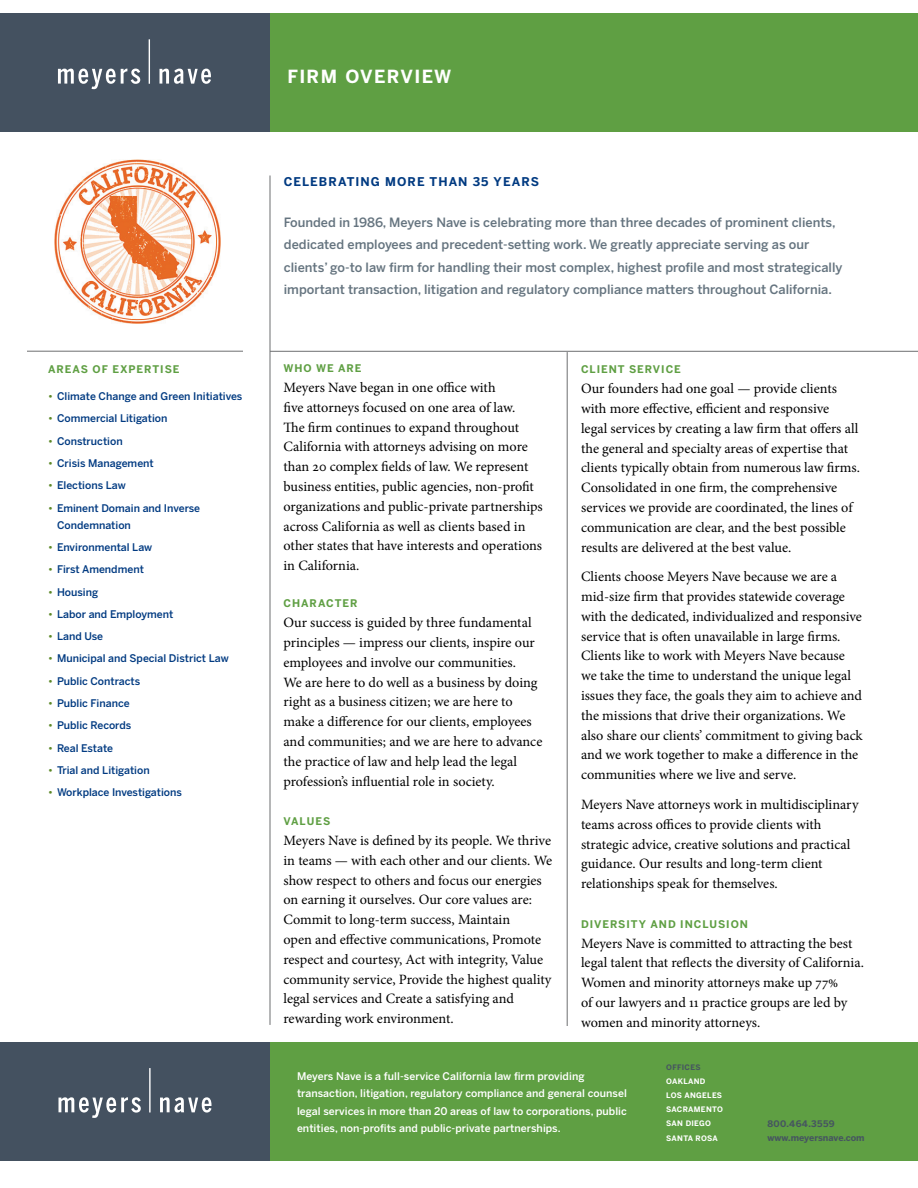
<style>
.page{position:relative;width:918px;height:1188px;background:#fff}
.page>*{position:absolute;margin:0;border:0;box-sizing:border-box;transform-origin:0 0}
.heading_1_title{font:700 18px "Benton Sans";letter-spacing:.075em;color:#fff}
.text_1_body{font:14.25px/19.8px "Minion Pro";color:#000}
.text_0_intro{font:500 12.75px/22.5px "Benton Sans";color:#65747f}
.heading_2_main{font:700 12px "Benton Sans";letter-spacing:.085em;color:#013a81}
.t1{font:500 10.5px/17.2px "Benton Sans";color:#013a81}
.text_3_footer{font:500 10.5px/17.4px "Benton Sans";letter-spacing:.005em;color:#fff}
.heading_2_main-2{font:700 10.5px "Benton Sans";letter-spacing:.09em;color:#5f9f43}
.text_1_body-2{font:700 10.5px "Benton Sans";letter-spacing:.09em;color:#5f9f43}
.text_3_footer_addres{font:700 9px "Benton Sans";letter-spacing:.005em;color:#465560}
.text_3_footer_addres-2{font:700 9px "Benton Sans";letter-spacing:.04em;color:#465560}
.text_3_footer_office{font:700 7.5px "Benton Sans";letter-spacing:.04em;color:#fff}
.text_3_footer_office-2{font:700 7.5px "Benton Sans";letter-spacing:.04em;color:#465560}
.s1{color:#5d8827}
</style>
<div class="page">
<div style="left:0;top:1042px;width:270px;height:119px;background:#445160"></div>
<svg style="left:58px;top:1097px;width:83px;height:21px"></svg>
<svg style="left:160px;top:1097px;width:51px;height:16px"></svg>
<hr style="left:149px;top:1068px;width:2px;height:44px;background:#fff">
<div style="left:270px;top:1042px;width:648px;height:119px;background:#5f9f43"></div>
<hr style="left:270px;top:351px;width:648px;height:1px;background:#6d6f71">
<hr style="left:270px;top:176px;width:1px;height:849px;background:#6d6f71">
<hr style="left:567px;top:352px;width:1px;height:674px;background:#6d6f71">
<div style="left:269px;top:14px;width:649px;height:118px;background:#5f9f43"></div>
<div style="left:0;top:14px;width:269px;height:118px;background:#445160"></div>
<svg style="left:58px;top:69px;width:82px;height:20px"></svg>
<svg style="left:160px;top:69px;width:51px;height:15px"></svg>
<hr style="left:149px;top:39px;width:1px;height:45px;background:#fff">
<hr style="left:27px;top:351px;width:216px;height:1px;background:#6d6f71">
<img style="left:54px;top:160px;width:167px;height:164px">
<p class="heading_2_main-2" style="left:48px;top:363px;width:133px">AREAS OF EXPERTISE</p>
<p class="t1" style="left:48px;top:388px;width:196px"><span class="s1">•</span> Climate Change and Green Initiatives</p>
<p class="t1" style="left:48px;top:410px;width:121px"><span class="s1">•</span> Commercial Litigation</p>
<p class="t1" style="left:48px;top:432px;width:76px"><span class="s1">•</span> Construction</p>
<p class="t1" style="left:48px;top:454px;width:107px"><span class="s1">•</span> Crisis Management</p>
<p class="t1" style="left:48px;top:477px;width:79px"><span class="s1">•</span> Elections Law</p>
<p class="t1" style="left:57px;top:499px;width:145px;text-indent:-9px"><span class="s1">•</span> Eminent Domain and Inverse<br>Condemnation</p>
<p class="t1" style="left:48px;top:539px;width:106px"><span class="s1">•</span> Environmental Law</p>
<p class="t1" style="left:48px;top:561px;width:97px"><span class="s1">•</span> First Amendment</p>
<p class="t1" style="left:48px;top:583px;width:52px"><span class="s1">•</span> Housing</p>
<p class="t1" style="left:48px;top:605px;width:127px"><span class="s1">•</span> Labor and Employment</p>
<p class="t1" style="left:48px;top:628px;width:57px"><span class="s1">•</span> Land Use</p>
<p class="t1" style="left:48px;top:650px;width:182px"><span class="s1">•</span> Municipal and Special District Law</p>
<p class="t1" style="left:48px;top:672px;width:94px"><span class="s1">•</span> Public Contracts</p>
<p class="t1" style="left:48px;top:694px;width:83px"><span class="s1">•</span> Public Finance</p>
<p class="t1" style="left:48px;top:717px;width:85px"><span class="s1">•</span> Public Records</p>
<p class="t1" style="left:48px;top:739px;width:67px"><span class="s1">•</span> Real Estate</p>
<p class="t1" style="left:48px;top:761px;width:103px"><span class="s1">•</span> Trial and Litigation</p>
<p class="t1" style="left:48px;top:784px;width:136px"><span class="s1">•</span> Workplace Investigations</p>
<p class="heading_1_title" style="left:287px;top:66px;width:166px">FIRM OVERVIEW</p>
<p class="heading_2_main" style="left:284px;top:175px;width:257px">CELEBRATING MORE THAN 35 YEARS</p>
<p class="text_0_intro" style="left:284px;top:211px;width:560px">Founded in 1986, Meyers Nave is celebrating more than three decades of prominent clients, dedicated employees and precedent-setting work. We greatly appreciate serving as our clients’ go-to law firm for handling their most complex, highest profile and most strategically important transaction, litigation and regulatory compliance matters throughout California.</p>
<p class="heading_2_main-2" style="left:284px;top:362px;width:80px">WHO WE ARE</p>
<p class="text_1_body" style="left:284px;top:378px;width:261px">Meyers Nave began in one office with<br>five attorneys focused on one area of law.<br>The firm continues to expand throughout California with attorneys advising on more than 20 complex fields of law. We represent business entities, public agencies, non-profit organizations and public-private partnerships across California as well as clients based in other states that have interests and operations in California.</p>
<p class="text_1_body-2" style="left:284px;top:597px;width:76px">CHARACTER</p>
<p class="text_1_body" style="left:284px;top:613px;width:260px">Our success is guided by three fundamental principles — impress our clients, inspire our employees and involve our communities.<br>We are here to do well as a business by doing right as a business citizen; we are here to make a difference for our clients, employees and communities; and we are here to advance the practice of law and help lead the legal profession’s influential role in society.</p>
<p class="heading_2_main-2" style="left:284px;top:815px;width:48px">VALUES</p>
<p class="text_1_body" style="left:284px;top:831px;width:270px">Meyers Nave is defined by its people. We thrive in teams — with each other and our clients. We show respect to others and focus our energies on earning it ourselves. Our core values are:<br>Commit to long-term success, Maintain<br>open and effective communications, Promote respect and courtesy, Act with integrity, Value community service, Provide the highest quality legal services and Create a satisfying and rewarding work environment.</p>
<p class="heading_2_main-2" style="left:581px;top:363px;width:101px">CLIENT SERVICE</p>
<p class="text_1_body" style="left:581px;top:379px;width:280px">Our founders had one goal — provide clients with more effective, efficient and responsive<br>legal services by creating a law firm that offers all the general and specialty areas of expertise that clients typically obtain from numerous law firms.<br>Consolidated in one firm, the comprehensive services we provide are coordinated, the lines of communication are clear, and the best possible results are delivered at the best value.</p>
<p class="text_1_body" style="left:581px;top:567px;width:283px">Clients choose Meyers Nave because we are a mid-size firm that provides statewide coverage with the dedicated, individualized and responsive service that is often unavailable in large firms.<br>Clients like to work with Meyers Nave because we take the time to understand the unique legal issues they face, the goals they aim to achieve and the missions that drive their organizations. We also share our clients’ commitment to giving back and we work together to make a difference in the communities where we live and serve.</p>
<p class="text_1_body" style="left:581px;top:795px;width:279px">Meyers Nave attorneys work in multidisciplinary teams across offices to provide clients with strategic advice, creative solutions and practical guidance. Our results and long-term client relationships speak for themselves.</p>
<p class="heading_2_main-2" style="left:581px;top:918px;width:169px">DIVERSITY AND INCLUSION</p>
<p class="text_1_body" style="left:581px;top:933px;width:284px">Meyers Nave is committed to attracting the best legal talent that reflects the diversity of California.<br>Women and minority attorneys make up 77%<br>of our lawyers and 11 practice groups are led by women and minority attorneys.</p>
<p class="text_3_footer" style="left:297px;top:1067px;width:331px">Meyers Nave is a full-service California law firm providing transaction, litigation, regulatory compliance and general counsel legal services in more than 20 areas of law to corporations, public entities, non-profits and public-private partnerships.</p>
<p class="text_3_footer_office-2" style="left:666px;top:1063px;width:36px">OFFICES</p>
<p class="text_3_footer_office" style="left:666px;top:1077px;width:41px">OAKLAND</p>
<p class="text_3_footer_office" style="left:666px;top:1091px;width:57px">LOS ANGELES</p>
<p class="text_3_footer_office" style="left:666px;top:1105px;width:58px">SACRAMENTO</p>
<p class="text_3_footer_office" style="left:666px;top:1119px;width:46px">SAN DIEGO</p>
<p class="text_3_footer_office" style="left:666px;top:1133px;width:53px">SANTA ROSA</p>
<p class="text_3_footer_addres-2" style="left:768px;top:1118px;width:69px">800.464.3559</p>
<p class="text_3_footer_addres" style="left:768px;top:1132px;width:99px">www.meyersnave.com</p>
</div>
